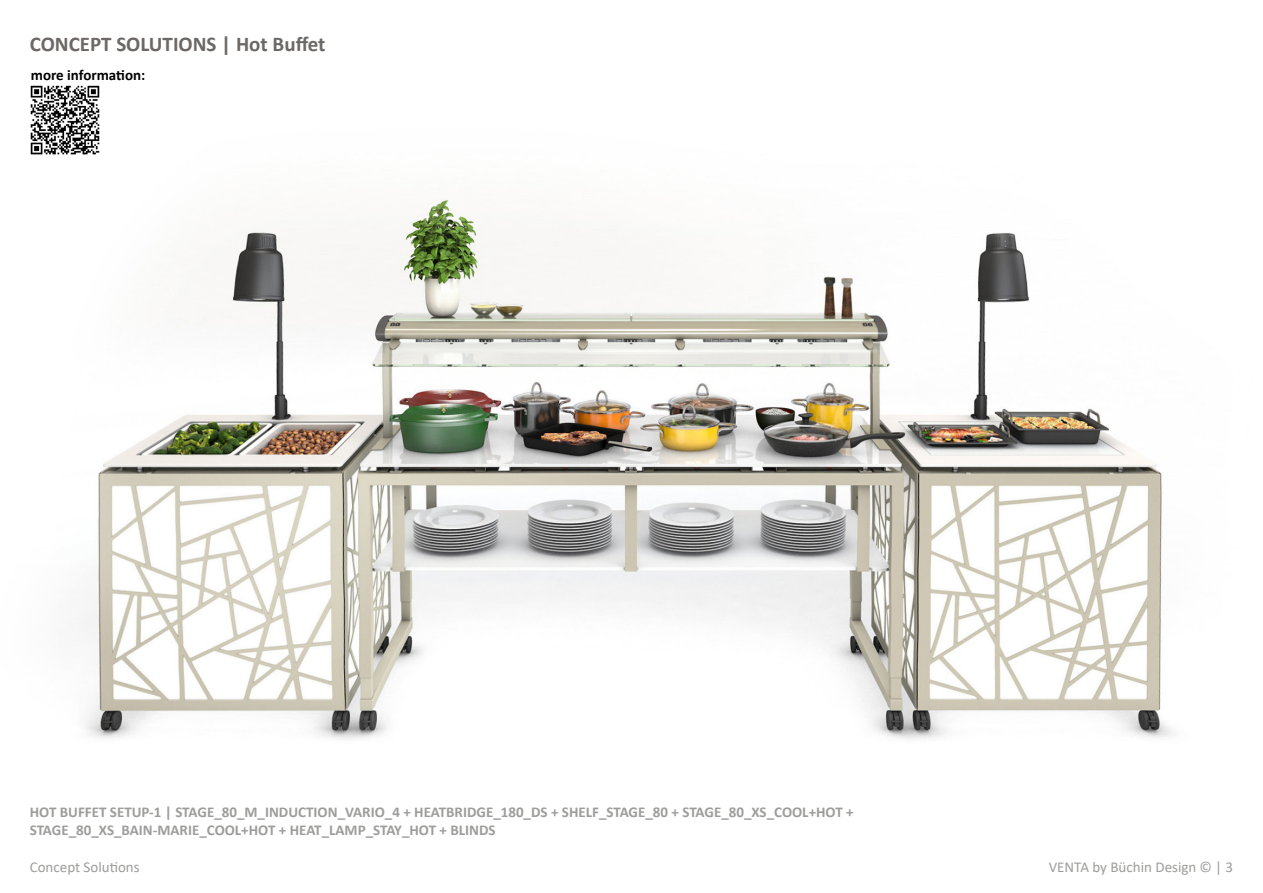
<style>
.page{position:relative;width:1263px;height:893px;background:#fff}
.page>*{position:absolute;margin:0;border:0;box-sizing:border-box;transform-origin:0 0}
.t1{font:700 21px "Calibri";color:#6b6865}
.t2{font:700 15px/18px "Calibri";color:#9d9d9c}
.t3{font:15px "Calibri";color:#9d9d9c}
.t4{font:700 15px "Calibri";color:#000}
</style>
<div class="page">
<img style="left:83px;top:198px;width:1091px;height:541px">
<img style="left:30px;top:85px;width:70px;height:70px">
<h1 class="t1" style="left:30px;top:29px;width:297px">CONCEPT SOLUTIONS | Hot Buffet</h1>
<p class="t4" style="left:31px;top:64px;width:116px">more information:</p>
<p class="t2" style="left:30px;top:802px;width:825px">HOT BUFFET SETUP-1 | STAGE_80_M_INDUCTION_VARIO_4 + HEATBRIDGE_180_DS + SHELF_STAGE_80 + STAGE_80_XS_COOL+HOT +<br>STAGE_80_XS_BAIN-MARIE_COOL+HOT + HEAT_LAMP_STAY_HOT + BLINDS</p>
<p class="t3" style="left:30px;top:856px;width:111px">Concept Solutions</p>
<p class="t3" style="left:1049px;top:856px;width:186px">VENTA by Büchin Design © | 3</p>
</div>
